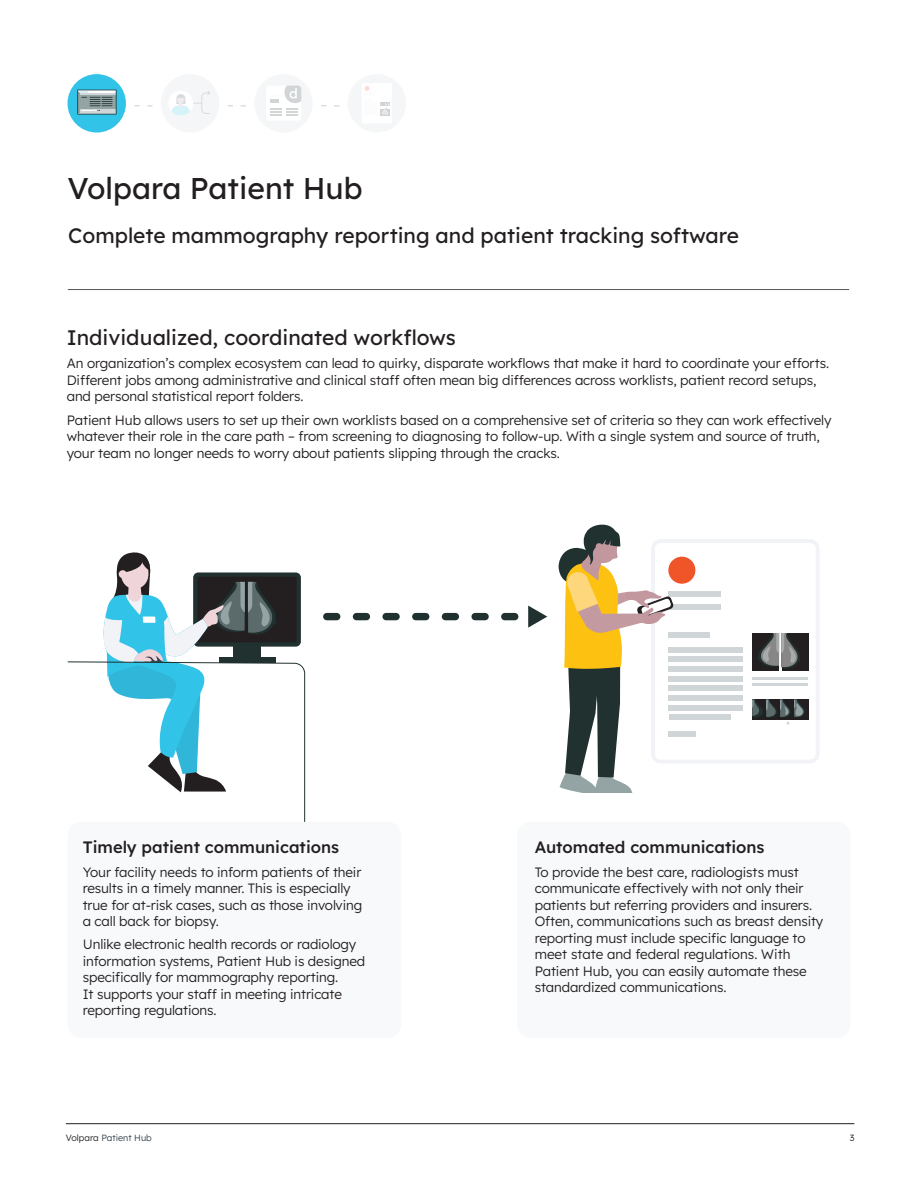
<style>
.page{position:relative;width:918px;height:1188px;background:#fff}
.page>*{position:absolute;margin:0;border:0;box-sizing:border-box;transform-origin:0 0}
.t1{font:30px "Lexend";color:#231f20}
.t2{font:21px "Lexend";color:#231f20}
.t3{font:500 16.5px "Lexend";color:#231f20}
.t4{font:300 13.5px/16.5px "Lexend";letter-spacing:-.01em;color:#231f20}
.t5{font:300 9px "Lexend";color:#303d48}
.t6{font:300 9px "Lexend";color:#231f20}
.s1{color:#231f20}
</style>
<div class="page">
<hr style="left:66px;top:1123px;width:788px;height:1px;background:#231f20">
<div style="left:517px;top:822px;width:334px;height:216px;background:#f7f9fa;border-radius:14px"></div>
<div style="left:68px;top:822px;width:333px;height:216px;background:#f7f9fa;border-radius:14px"></div>
<svg style="left:323px;top:613px;width:195px;height:7px"></svg>
<svg style="left:528px;top:606px;width:19px;height:22px"></svg>
<svg style="left:68px;top:552px;width:237px;height:270px"></svg>
<div style="left:651px;top:539px;width:169px;height:225px;border:4px solid #f1f3f6;border-radius:8px"></div>
<div style="left:668px;top:557px;width:27px;height:27px;background:#f05429;border-radius:50%"></div>
<div style="left:669px;top:632px;width:41px;height:5px;background:#d0d6d7"></div>
<hr style="left:752px;top:677px;width:56px;height:2px;background:#d0d6d7">
<hr style="left:752px;top:683px;width:56px;height:3px;background:#d0d6d7">
<div style="left:669px;top:647px;width:74px;height:6px;background:#d0d6d7"></div>
<div style="left:669px;top:657px;width:74px;height:5px;background:#d0d6d7"></div>
<div style="left:669px;top:666px;width:74px;height:6px;background:#d0d6d7"></div>
<div style="left:669px;top:676px;width:74px;height:6px;background:#d0d6d7"></div>
<div style="left:669px;top:685px;width:74px;height:6px;background:#d0d6d7"></div>
<div style="left:669px;top:695px;width:74px;height:6px;background:#d0d6d7"></div>
<div style="left:669px;top:705px;width:74px;height:6px;background:#d0d6d7"></div>
<div style="left:669px;top:714px;width:61px;height:6px;background:#d0d6d7"></div>
<div style="left:669px;top:731px;width:27px;height:5px;background:#d0d6d7"></div>
<div style="left:669px;top:604px;width:52px;height:5px;background:#d0d6d7"></div>
<div style="left:669px;top:591px;width:52px;height:6px;background:#d0d6d7"></div>
<div style="left:794px;top:700px;width:14px;height:20px;background:#231f20"></div>
<div style="left:782px;top:633px;width:27px;height:38px;background:#231f20"></div>
<div style="left:752px;top:633px;width:27px;height:38px;background:#231f20"></div>
<svg style="left:758px;top:633px;width:42px;height:35px"></svg>
<svg style="left:752px;top:700px;width:53px;height:24px"></svg>
<svg style="left:559px;top:524px;width:115px;height:269px"></svg>
<div style="left:567px;top:572px;width:21px;height:21px;background:#fed77d;border-radius:50%"></div>
<hr style="left:68px;top:289px;width:781px;height:1px;background:#57585a">
<div style="left:67px;top:74px;width:59px;height:59px;background:#32c3e8;border-radius:50%"></div>
<svg style="left:77px;top:90px;width:40px;height:25px"></svg>
<h1 class="t1" style="left:67px;top:176px;width:297px">Volpara Patient Hub</h1>
<h2 class="t2" style="left:68px;top:220px;width:672px">Complete mammography reporting and patient tracking software</h2>
<h2 class="t2" style="left:67px;top:322px;width:391px">Individualized, coordinated workflows</h2>
<p class="t4" style="left:67px;top:355px;width:764px">An organization’s complex ecosystem can lead to quirky, disparate workflows that make it hard to coordinate your efforts.<br>Different jobs among administrative and clinical staff often mean big differences across worklists, patient record setups, and personal statistical report folders.</p>
<p class="t4" style="left:67px;top:411px;width:766px">Patient Hub allows users to set up their own worklists based on a comprehensive set of criteria so they can work effectively whatever their role in the care path – from screening to diagnosing to follow-up. With a single system and source of truth, your team no longer needs to worry about patients slipping through the cracks.</p>
<p class="t3" style="left:83px;top:840px;width:258px">Timely patient communications</p>
<p class="t4" style="left:83px;top:865px;width:281px">Your facility needs to inform patients of their results in a timely manner. This is especially true for at-risk cases, such as those involving a call back for biopsy.</p>
<p class="t4" style="left:83px;top:938px;width:284px">Unlike electronic health records or radiology information systems, Patient Hub is designed specifically for mammography reporting.<br>It supports your staff in meeting intricate reporting regulations.</p>
<p class="t3" style="left:535px;top:840px;width:231px">Automated communications</p>
<p class="t4" style="left:535px;top:865px;width:290px">To provide the best care, radiologists must communicate effectively with not only their patients but referring providers and insurers.<br>Often, communications such as breast density reporting must include specific language to meet state and federal regulations. With Patient Hub, you can easily automate these standardized communications.</p>
<p class="t5" style="left:66px;top:1134px;width:87px"><span class="s1">Volpara</span> Patient Hub</p>
<p class="t6" style="left:850px;top:1134px;width:6px">3</p>
</div>
